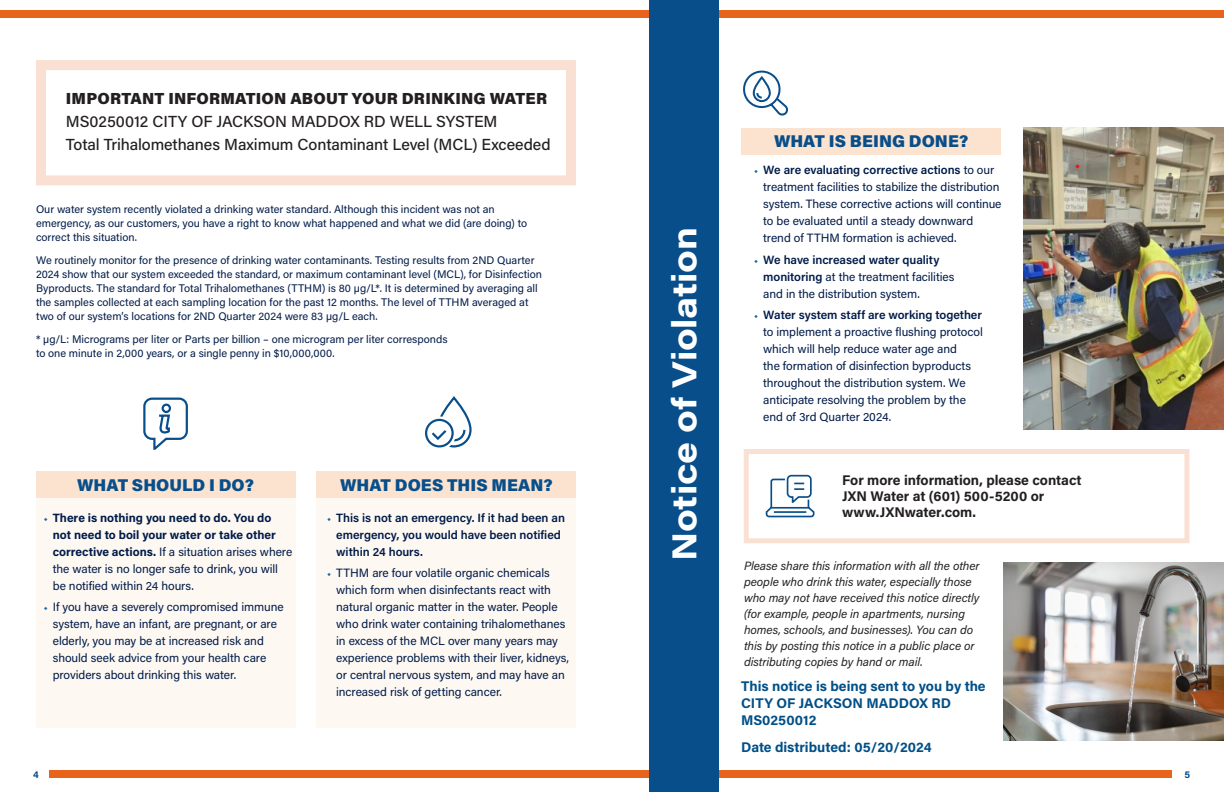
<style>
.page{position:relative;width:1224px;height:792px;background:#fff}
.page>*{position:absolute;margin:0;border:0;box-sizing:border-box;transform-origin:0 0}
.Heading_1{font:700 34px "Acumin Pro Wide";letter-spacing:-.01em;color:#fff}
.Base_Font{font:900 17px "Acumin Pro";color:#084e8a}
.Heading_2{font:500 16px/23px "Acumin Pro";letter-spacing:-.005em;color:#231f20}
.Heading_4{font:700 14px/16.8px "Acumin Pro";color:#004f87}
.t1{font:700 14px/16px "Acumin Pro";color:#231f20}
.t2{font:12px/17px "Acumin Pro";letter-spacing:-.01em;color:#001b48}
.t3{font:italic 12px/16px "Acumin Pro";letter-spacing:-.005em;color:#231f20}
.t4{font:600 12px/17px "Acumin Pro";letter-spacing:-.005em;color:#001b48}
.Body{font:11px/14px "Acumin Pro";color:#001b48}
.t5{font:700 10px "Acumin Pro";color:#084e8a}
.s1{font-weight:900}
.s2{font-size:10px;color:#1e659b}
.s3{font-weight:700}
.s4{font-weight:400;font-size:10px;color:#1e659b}
.s5{font-weight:600}
</style>
<div class="page">
<div style="left:49px;top:770px;width:1122px;height:8px;background:#e8631c"></div>
<div style="left:36px;top:494px;width:259px;height:234px;background:#fef8f3"></div>
<div style="left:317px;top:494px;width:259px;height:234px;background:#fef8f3"></div>
<div style="left:0;top:10px;width:1224px;height:8px;background:#e8631c"></div>
<div style="left:36px;top:471px;width:259px;height:27px;background:#fbe3cf"></div>
<div style="left:317px;top:471px;width:259px;height:27px;background:#fbe3cf"></div>
<div style="left:742px;top:128px;width:259px;height:26px;background:#fbe3cf"></div>
<div style="left:36px;top:60px;width:540px;height:125px;border:10px solid #fae0d2"></div>
<div style="left:423px;top:416px;width:33px;height:34px;border:7px solid #fff;border-radius:50%"></div>
<svg style="left:424px;top:396px;width:48px;height:53px"></svg>
<svg style="left:143px;top:397px;width:45px;height:53px"></svg>
<div style="left:649px;top:0;width:70px;height:792px;background:#084e8a"></div>
<svg style="left:743px;top:70px;width:45px;height:46px"></svg>
<div style="left:744px;top:449px;width:445px;height:94px;border:5px solid #fae0d2"></div>
<svg style="left:765px;top:474px;width:50px;height:44px"></svg>
<img style="left:1003px;top:563px;width:221px;height:178px">
<img style="left:1023px;top:128px;width:201px;height:301px">
<p class="Heading_2" style="left:66px;top:86px;width:486px"><span class="s1">IMPORTANT INFORMATION ABOUT YOUR DRINKING WATER<br></span>MS0250012 CITY OF JACKSON MADDOX RD WELL SYSTEM<br>Total Trihalomethanes Maximum Contaminant Level (MCL) Exceeded</p>
<p class="Body" style="left:36px;top:202px;width:493px">Our water system recently violated a drinking water standard. Although this incident was not an emergency, as our customers, you have a right to know what happened and what we did (are doing) to correct this situation.</p>
<p class="Body" style="left:36px;top:253px;width:508px">We routinely monitor for the presence of drinking water contaminants. Testing results from 2ND Quarter 2024 show that our system exceeded the standard, or maximum contaminant level (MCL), for Disinfection Byproducts. The standard for Total Trihalomethanes (TTHM) is 80 µg/L*. It is determined by averaging all the samples collected at each sampling location for the past 12 months. The level of TTHM averaged at two of our system’s locations for 2ND Quarter 2024 were 83 µg/L each.</p>
<p class="Body" style="left:36px;top:332px;width:413px">* µg/L: Micrograms per liter or Parts per billion – one microgram per liter corresponds to one minute in 2,000 years, or a single penny in $10,000,000.</p>
<p class="Base_Font" style="left:77px;top:473px;width:178px">WHAT SHOULD I DO?</p>
<p class="Base_Font" style="left:340px;top:473px;width:214px">WHAT DOES THIS MEAN?</p>
<p class="t2" style="left:53px;top:509px;width:241px;text-indent:-9px"><span class="s2">◆</span> <span class="s3">There is nothing you need to do. You do not need to boil your water or take other corrective actions.</span> If a situation arises where the water is no longer safe to drink, you will be notified within 24 hours.</p>
<p class="t2" style="left:53px;top:598px;width:232px;text-indent:-9px"><span class="s2">◆</span> If you have a severely compromised immune system, have an infant, are pregnant, or are elderly, you may be at increased risk and should seek advice from your health care providers about drinking this water.</p>
<p class="t4" style="left:336px;top:509px;width:230px;text-indent:-9px"><span class="s4">◆</span> This is not an emergency. If it had been an emergency, you would have been notified within 24 hours.</p>
<p class="t2" style="left:336px;top:564px;width:234px;text-indent:-9px"><span class="s2">◆</span> TTHM are four volatile organic chemicals which form when disinfectants react with natural organic matter in the water. People who drink water containing trihalomethanes in excess of the MCL over many years may experience problems with their liver, kidneys, or central nervous system, and may have an increased risk of getting cancer.</p>
<p class="Heading_1" style="left:660px;top:561px;width:335px;rotate:-90deg">Notice of Violation</p>
<p class="Base_Font" style="left:774px;top:129px;width:196px">WHAT IS BEING DONE?</p>
<p class="t2" style="left:763px;top:161px;width:240px;text-indent:-9px"><span class="s2">◆</span> <span class="s5">We are evaluating corrective actions</span> to our treatment facilities to stabilize the distribution system. These corrective actions will continue to be evaluated until a steady downward trend of TTHM formation is achieved.</p>
<p class="t2" style="left:763px;top:250px;width:193px;text-indent:-9px"><span class="s2">◆</span> <span class="s5">We have increased water quality monitoring</span> at the treatment facilities and in the distribution system.</p>
<p class="t2" style="left:763px;top:306px;width:221px;text-indent:-9px"><span class="s2">◆</span> <span class="s5">Water system staff are working together </span>to implement a proactive flushing protocol which will help reduce water age and<br>the formation of disinfection byproducts throughout the distribution system. We anticipate resolving the problem by the end of 3rd Quarter 2024.</p>
<p class="t1" style="left:842px;top:472px;width:241px">For more information, please contact<br>JXN Water at (601) 500-5200 or www.JXNwater.com.</p>
<p class="t3" style="left:744px;top:558px;width:237px">Please share this information with all the other people who drink this water, especially those who may not have received this notice directly (for example, people in apartments, nursing homes, schools, and businesses). You can do this by posting this notice in a public place or distributing copies by hand or mail.</p>
<p class="Heading_4" style="left:741px;top:677px;width:246px">This notice is being sent to you by the<br>CITY OF JACKSON MADDOX RD<br>MS0250012</p>
<p class="Heading_4" style="left:741px;top:738px;width:192px">Date distributed: 05/20/2024</p>
<p class="t5" style="left:33px;top:768px;width:7px">4</p>
<p class="t5" style="left:1185px;top:768px;width:7px">5</p>
</div>
